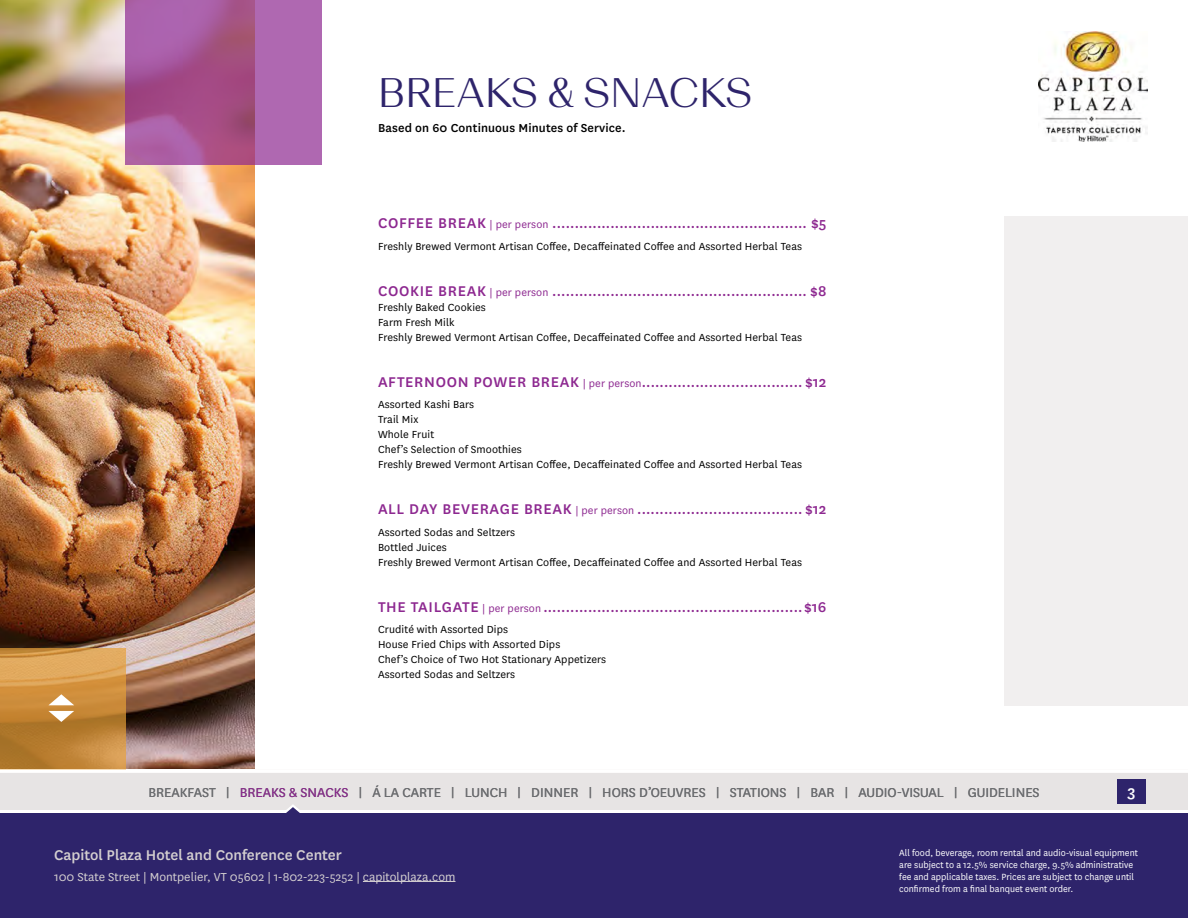
<style>
.page{position:relative;width:1188px;height:918px;background:#fff}
.page>*{position:absolute;margin:0;border:0;box-sizing:border-box;transform-origin:0 0}
.t1{font:42px "Basel Classic";letter-spacing:.01em;color:#2e246b}
.t2{font:500 18px "National";color:#fff}
.t3{font:500 16.5px "National";color:#d4cfd0}
.t4{font:500 15px "National";color:#8d2890}
.t5{font:15px "National";color:#6d6e71}
.t6{font:13.5px "National";color:#d4cfd0}
.t7{font:500 13.5px "National";letter-spacing:.01em;color:#000}
.t8{font:12px/15px "National";letter-spacing:.01em;color:#000}
.t9{font:10.5px/12px "National";color:#fff;scale:.96 1}
.s1{font-size:16.5px}
.s2{font-weight:400;font-size:12px}
.s3{color:#8d2890}
</style>
<div class="page">
<img style="left:0;top:0;width:255px;height:770px">
<div style="left:0;top:781px;width:1188px;height:137px;background:#2e246b"></div>
<div style="left:0;top:770px;width:1188px;height:40px;background:#e7e4e4"></div>
<hr style="left:0;top:810px;width:1188px;height:3px;background:#fff">
<div style="left:1118px;top:780px;width:28px;height:24px;background:#2e246b"></div>
<img style="left:1038px;top:32px;width:110px;height:109px">
<hr style="left:363px;top:881px;width:93px;height:1px;background:#d4cfd0">
<svg style="left:0;top:648px;width:125px;height:122px;background:#c98e41"></svg>
<svg style="left:125px;top:0;width:197px;height:165px;background:#a95b9c"></svg>
<hr style="left:0;top:770px;width:1188px;height:2px;background:#fff">
<div style="left:1004px;top:216px;width:184px;height:489px;background:#f1efef"></div>
<svg style="left:48px;top:694px;width:26px;height:11px"></svg>
<svg style="left:48px;top:711px;width:26px;height:11px"></svg>
<svg style="left:286px;top:804px;width:14px;height:9px"></svg>
<h1 class="t1" style="left:378px;top:63px;width:376px">BREAKS &amp; SNACKS</h1>
<p class="t7" style="left:378px;top:119px;width:249px">Based on 60 Continuous Minutes of Service.</p>
<p class="t4" style="left:378px;top:214px;width:450px"><span class="s1">COFFEE BREAK</span> <span class="s2">| per person</span> ......................................................... <span class="s1">$5</span></p>
<p class="t8" style="left:378px;top:238px;width:426px">Freshly Brewed Vermont Artisan Coffee, Decaffeinated Coffee and Assorted Herbal Teas</p>
<p class="t4" style="left:378px;top:281px;width:450px"><span class="s1">COOKIE BREAK</span> <span class="s2">| per person</span> ......................................................... <span class="s1">$8</span></p>
<p class="t8" style="left:378px;top:299px;width:426px">Freshly Baked Cookies<br>Farm Fresh Milk<br>Freshly Brewed Vermont Artisan Coffee, Decaffeinated Coffee and Assorted Herbal Teas</p>
<p class="t4" style="left:378px;top:372px;width:450px"><span class="s1">AFTERNOON POWER BREAK</span> <span class="s2">| per person</span>.................................... <span class="s1">$12</span></p>
<p class="t8" style="left:378px;top:397px;width:426px">Assorted Kashi Bars<br>Trail Mix<br>Whole Fruit<br>Chef’s Selection of Smoothies<br>Freshly Brewed Vermont Artisan Coffee, Decaffeinated Coffee and Assorted Herbal Teas</p>
<p class="t4" style="left:378px;top:499px;width:450px"><span class="s1">ALL DAY BEVERAGE BREAK</span> <span class="s2">| per person</span> ..................................... <span class="s1">$12</span></p>
<p class="t8" style="left:378px;top:524px;width:426px">Assorted Sodas and Seltzers<br>Bottled Juices<br>Freshly Brewed Vermont Artisan Coffee, Decaffeinated Coffee and Assorted Herbal Teas</p>
<p class="t4" style="left:378px;top:597px;width:450px"><span class="s1">THE TAILGATE</span> <span class="s2">| per person</span> ..........................................................<span class="s1">$16</span></p>
<p class="t8" style="left:378px;top:622px;width:230px">Crudité with Assorted Dips<br>House Fried Chips with Assorted Dips<br>Chef’s Choice of Two Hot Stationary Appetizers Assorted Sodas and Seltzers</p>
<p class="t5" style="left:148px;top:782px;width:893px">BREAKFAST | <span class="s3">BREAKS &amp; SNACKS</span> | Á LA CARTE | LUNCH | DINNER | HORS D’OEUVRES | STATIONS | BAR | AUDIO-VISUAL | GUIDELINES</p>
<h2 class="t2" style="left:1128px;top:779px;width:10px">3</h2>
<h3 class="t3" style="left:54px;top:844px;width:290px">Capitol Plaza Hotel and Conference Center</h3>
<p class="t6" style="left:54px;top:868px;width:403px">100 State Street | Montpelier, VT 05602 | 1-802-223-5252 | capitolplaza.com</p>
<p class="t9" style="left:899px;top:846px;width:250px">All food, beverage, room rental and audio-visual equipment are subject to a 12.5% service charge, 9.5% administrative fee and applicable taxes. Prices are subject to change until confirmed from a final banquet event order.</p>
</div>
